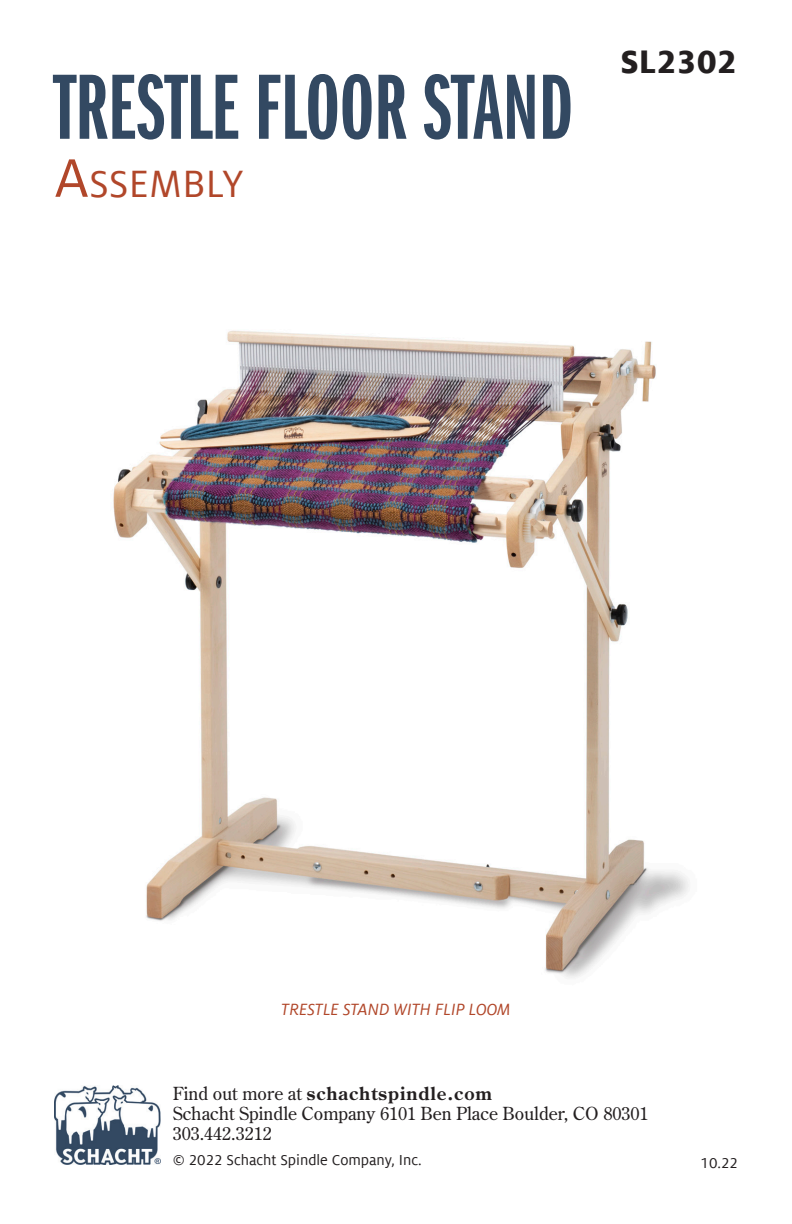
<style>
.page{position:relative;width:792px;height:1224px;background:#fff}
.page>*{position:absolute;margin:0;border:0;box-sizing:border-box;transform-origin:0 0}
.title_cover{font:96px "ITC Franklin Gothic Std Dm X Cp";color:#334962}
.title_cover_second_l{font:42px "Milo Offc";color:#b1472a}
.product_number{font:800 36px "Milo Offc";color:#231f20}
.footer_block{font:18px "Century Old Style Std";color:#231f20}
.footer_block-2{font:700 18px "Century Old Style Std";letter-spacing:.05em;color:#231f20}
.figure_label{font:italic 18px "Milo Offc";color:#b1472a}
.footer_block_2{font:16px "Milo Offc";color:#231f20}
.s1{font-size:60px}
.s2{font-weight:400}
</style>
<div class="page">
<img style="left:113px;top:330px;width:576px;height:648px">
<img style="left:54px;top:1086px;width:107px;height:79px">
<p class="title_cover" style="left:54px;top:55px;width:521px">TRESTLE FLOOR STAND</p>
<p class="title_cover_second_l" style="left:54px;top:161px;width:191px"><span class="s1">A</span>SSEMBLY</p>
<p class="product_number" style="left:621px;top:41px;width:118px">SL2302</p>
<p class="figure_label" style="left:281px;top:1000px;width:231px">TRESTLE STAND WITH FLIP LOOM</p>
<p class="footer_block-2" style="left:173px;top:1081px;width:321px"><span class="s2">Find out more at</span> schachtspindle.com</p>
<p class="footer_block" style="left:173px;top:1101px;width:477px">Schacht Spindle Company 6101 Ben Place Boulder, CO 80301</p>
<p class="footer_block" style="left:173px;top:1121px;width:100px">303.442.3212</p>
<p class="footer_block_2" style="left:173px;top:1151px;width:251px">© 2022 Schacht Spindle Company, Inc.</p>
<p class="footer_block_2" style="left:701px;top:1154px;width:39px">10.22</p>
</div>
